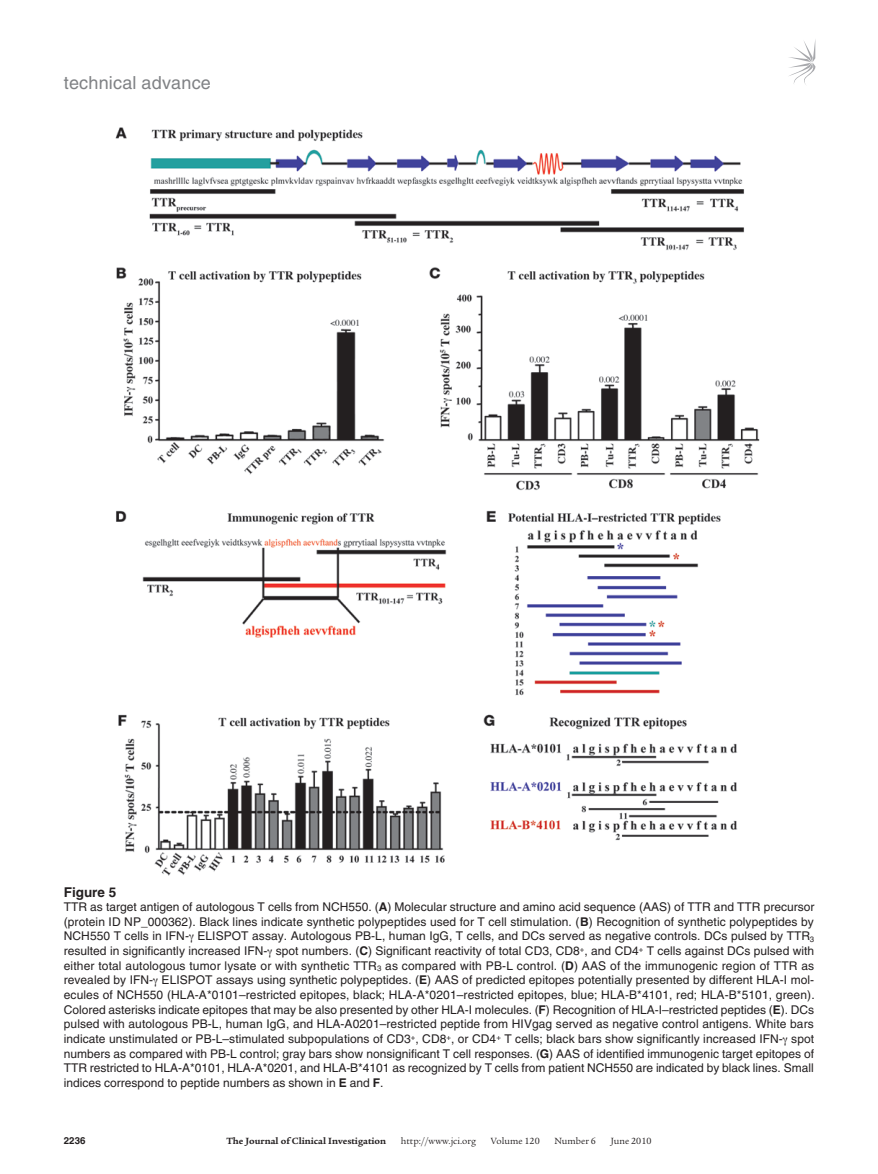
<style>
.page{position:relative;width:878px;height:1174px;background:#fff}
.page>*{position:absolute;margin:0;border:0;box-sizing:border-box;transform-origin:0 0}
.t1{font:18px "Helvetica LT Std";letter-spacing:.01em;color:#808285}
.t2{font:700 13.5px "Helvetica LT Std";color:#231f20}
.t3{font:12px/14.5px "Helvetica LT Std";color:#231f20;text-align:justify}
.t4{font:9.75px "Legacy Serif Std";color:#231f20}
.t5{font:700 9.75px "Legacy Serif Std";color:#231f20}
.t6{font:700 9.75px "Helvetica LT Std";color:#231f20}
.s1{font-weight:700}
</style>
<div class="page">
<svg style="left:789px;top:41px;width:26px;height:44px"></svg>
<img style="left:115px;top:127px;width:645px;height:749px">
<h1 class="t1" style="left:64px;top:72px;width:149px">technical advance</h1>
<p class="t2" style="left:64px;top:883px;width:54px">Figure 5</p>
<p class="t3" style="left:64px;top:899px;width:752px">TTR as target antigen of autologous T cells from NCH550. (<span class="s1">A</span>) Molecular structure and amino acid sequence (AAS) of TTR and TTR precursor (protein ID NP_000362). Black lines indicate synthetic polypeptides used for T cell stimulation. (<span class="s1">B</span>) Recognition of synthetic polypeptides by NCH550 T cells in IFN- ELISPOT assay. Autologous PB-L, human IgG, T cells, and DCs served as negative controls. DCs pulsed by TTR<sub>3 </sub>resulted in significantly increased IFN- spot numbers. (<span class="s1">C</span>) Significant reactivity of total CD3, CD8<sup>+</sup>, and CD4<sup>+</sup> T cells against DCs pulsed with either total autologous tumor lysate or with synthetic TTR<sub>3</sub> as compared with PB-L control. (<span class="s1">D</span>) AAS of the immunogenic region of TTR as revealed by IFN- ELISPOT assays using synthetic polypeptides. (<span class="s1">E</span>) AAS of predicted epitopes potentially presented by different HLA-I mol&shy;ecules of NCH550 (HLA-A*0101–restricted epitopes, black; HLA-A*0201–restricted epitopes, blue; HLA-B*4101, red; HLA-B*5101, green).<br>Colored asterisks indicate epitopes that may be also presented by other HLA-I molecules. (<span class="s1">F</span>) Recognition of HLA-I–restricted peptides (<span class="s1">E</span>). DCs pulsed with autologous PB-L, human IgG, and HLA-A0201–restricted peptide from HIVgag served as negative control antigens. White bars indicate unstimulated or PB-L–stimulated subpopulations of CD3<sup>+</sup>, CD8<sup>+</sup>, or CD4<sup>+</sup> T cells; black bars show significantly increased IFN- spot numbers as compared with PB-L control; gray bars show nonsignificant T cell responses. (<span class="s1">G</span>) AAS of identified immunogenic target epitopes of TTR restricted to HLA-A*0101, HLA-A*0201, and HLA-B*4101 as recognized by T cells from patient NCH550 are indicated by black lines. Small indices correspond to peptide numbers as shown in <span class="s1">E</span> and <span class="s1">F</span>.</p>
<p class="t6" style="left:64px;top:1134px;width:23px">2236</p>
<p class="t5" style="left:226px;top:1135px;width:161px">The Journal of Clinical Investigation</p>
<p class="t4" style="left:401px;top:1135px;width:77px">http://www.jci.org</p>
<p class="t4" style="left:491px;top:1135px;width:50px">Volume 120</p>
<p class="t4" style="left:554px;top:1135px;width:43px">Number 6</p>
<p class="t4" style="left:610px;top:1135px;width:42px">June 2010</p>
</div>
